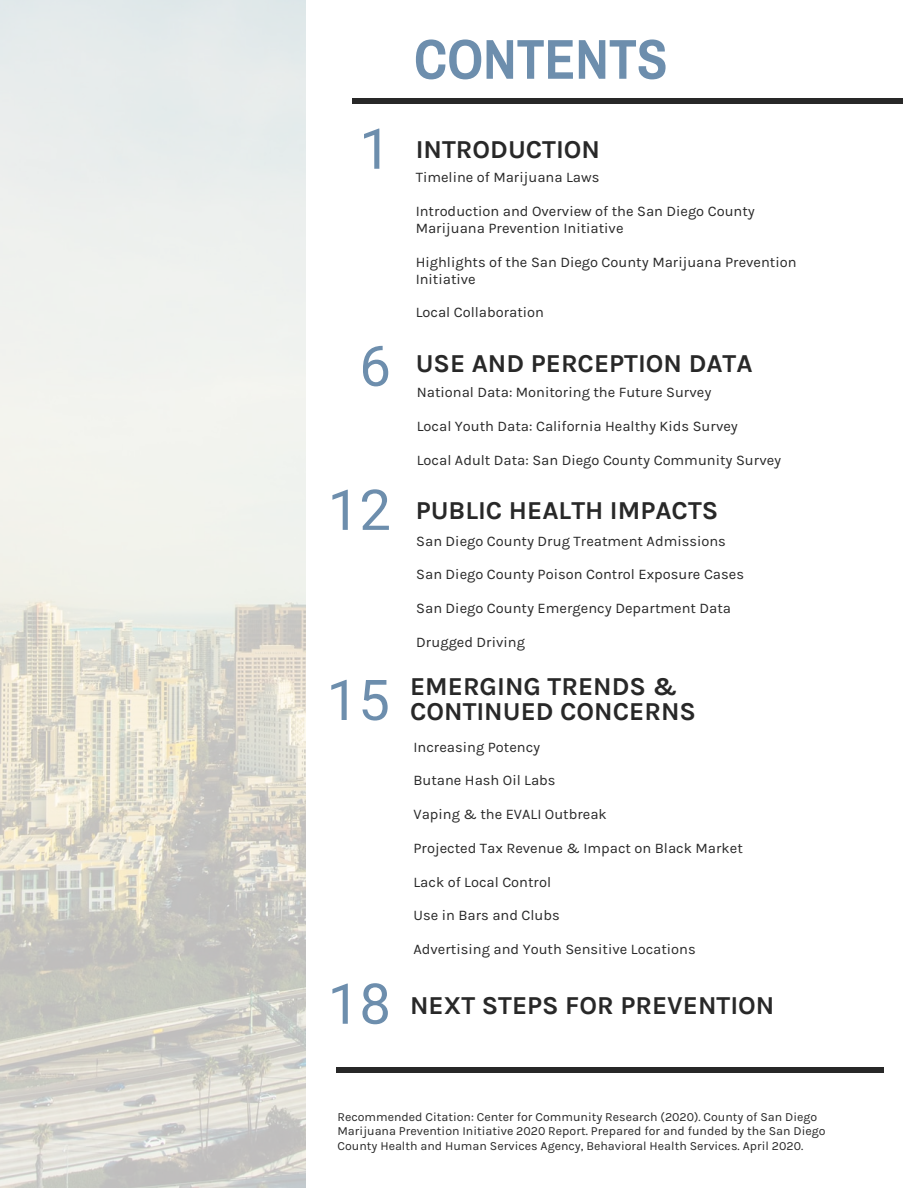
<style>
.page{position:relative;width:918px;height:1188px;background:#fff}
.page>*{position:absolute;margin:0;border:0;box-sizing:border-box;transform-origin:0 0}
.t1{font:56.25px "Roboto";color:#6d8ead}
.t2{font:700 56.25px "Archivo Narrow";color:#6d8ead}
.t3{font:700 25.8px/24.8px "Karla";color:#282828}
.t4{font:14.7px/16.8px "Karla";color:#282828}
.t5{font:12.3px/14.7px "Karla";color:#282828}
</style>
<div class="page">
<div style="left:336px;top:1068px;width:548px;height:5px;background:#282828"></div>
<div style="left:352px;top:98px;width:550px;height:5px;background:#282828"></div>
<img style="left:0;top:0;width:306px;height:1188px">
<h1 class="t1" style="left:359px;top:109px;width:33px">1</h1>
<h1 class="t1" style="left:359px;top:326px;width:33px">6</h1>
<h1 class="t1" style="left:328px;top:470px;width:65px">12</h1>
<h1 class="t1" style="left:327px;top:661px;width:65px">15</h1>
<h1 class="t1" style="left:328px;top:964px;width:65px">18</h1>
<h1 class="t2" style="left:414px;top:20px;width:255px">CONTENTS</h1>
<h2 class="t3" style="left:416px;top:137px;width:186px">INTRODUCTION</h2>
<p class="t4" style="left:416px;top:169px;width:185px">Timeline of Marijuana Laws</p>
<p class="t4" style="left:416px;top:203px;width:341px">Introduction and Overview of the San Diego County<br>Marijuana Prevention Initiative</p>
<p class="t4" style="left:416px;top:254px;width:382px">Highlights of the San Diego County Marijuana Prevention<br>Initiative</p>
<p class="t4" style="left:416px;top:304px;width:130px">Local Collaboration</p>
<h2 class="t3" style="left:416px;top:351px;width:338px">USE AND PERCEPTION DATA</h2>
<p class="t4" style="left:417px;top:384px;width:296px">National Data: Monitoring the Future Survey</p>
<p class="t4" style="left:417px;top:418px;width:323px">Local Youth Data: California Healthy Kids Survey</p>
<p class="t4" style="left:417px;top:452px;width:366px">Local Adult Data: San Diego County Community Survey</p>
<h2 class="t3" style="left:416px;top:498px;width:304px">PUBLIC HEALTH IMPACTS</h2>
<p class="t4" style="left:416px;top:533px;width:311px">San Diego County Drug Treatment Admissions</p>
<p class="t4" style="left:416px;top:566px;width:329px">San Diego County Poison Control Exposure Cases</p>
<p class="t4" style="left:416px;top:600px;width:316px">San Diego County Emergency Department Data</p>
<p class="t4" style="left:416px;top:634px;width:110px">Drugged Driving</p>
<h2 class="t3" style="left:410px;top:674px;width:288px">EMERGING TRENDS &amp;<br>CONTINUED CONCERNS</h2>
<p class="t4" style="left:413px;top:738px;width:128px">Increasing Potency</p>
<p class="t4" style="left:413px;top:772px;width:144px">Butane Hash Oil Labs</p>
<p class="t4" style="left:413px;top:806px;width:195px">Vaping &amp; the EVALI Outbreak</p>
<p class="t4" style="left:413px;top:840px;width:331px">Projected Tax Revenue &amp; Impact on Black Market</p>
<p class="t4" style="left:413px;top:873px;width:139px">Lack of Local Control</p>
<p class="t4" style="left:413px;top:907px;width:148px">Use in Bars and Clubs</p>
<p class="t4" style="left:413px;top:941px;width:284px">Advertising and Youth Sensitive Locations</p>
<h2 class="t3" style="left:410px;top:993px;width:366px">NEXT STEPS FOR PREVENTION</h2>
<p class="t5" style="left:338px;top:1109px;width:490px">Recommended Citation: Center for Community Research (2020). County of San Diego<br>Marijuana Prevention Initiative 2020 Report. Prepared for and funded by the San Diego<br>County Health and Human Services Agency, Behavioral Health Services. April 2020.</p>
</div>
